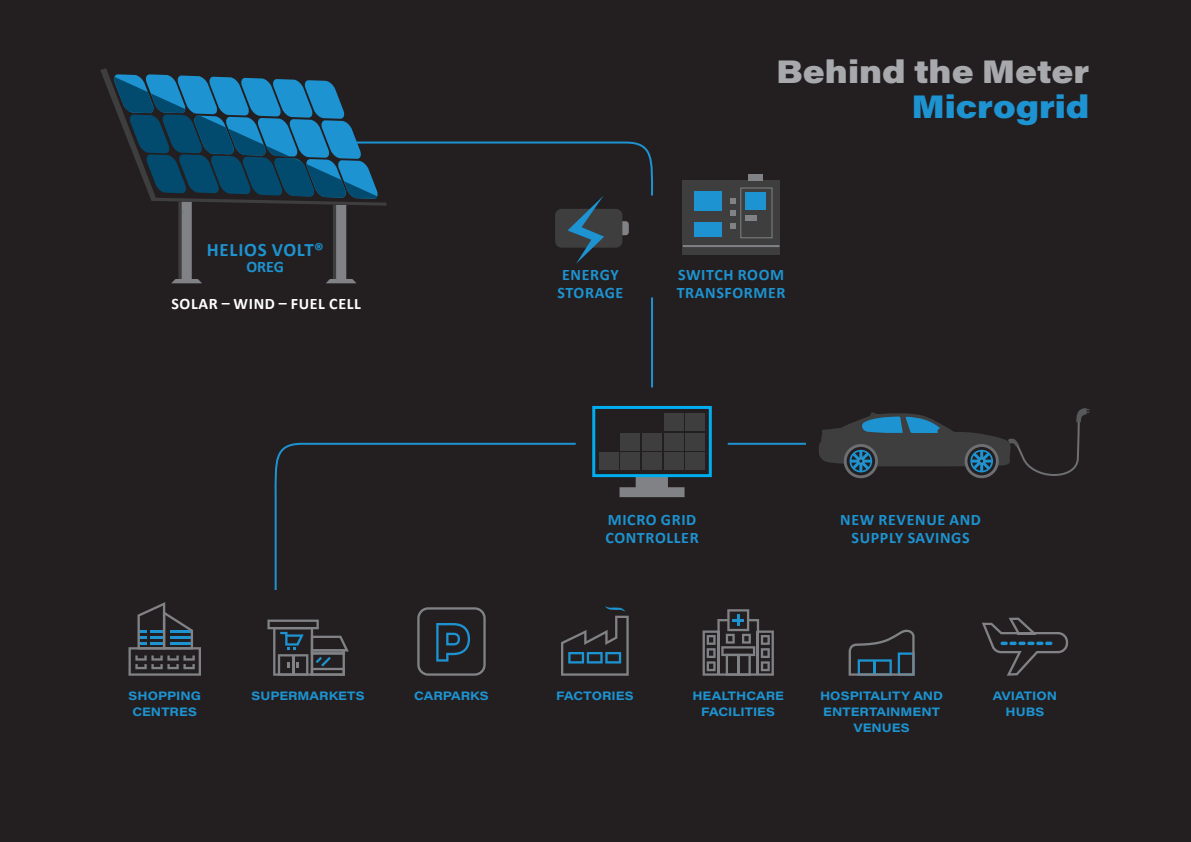
<style>
.page{position:relative;width:1191px;height:842px;background:#fff}
.page>*{position:absolute;margin:0;border:0;box-sizing:border-box;transform-origin:0 0}
.Body_Text{font:900 32px "Acumin Pro Wide";color:#a8a9ad}
.Body_Text-2{font:900 32px "Acumin Pro Wide";color:#1d93d1}
.Body_Text-3{font:700 19px "Calibri";letter-spacing:.04em;color:#1d93d1}
.Body_Text-4{font:700 16px/18px "Calibri";letter-spacing:.04em;color:#1d93d1}
.Body_Text-5{font:700 16px "Calibri";letter-spacing:.04em;color:#fff}
.Body_Text-6{font:700 12px/16px "Acumin Pro Wide";color:#1d93d1;text-align:center}
</style>
<div class="page">
<div style="left:0;top:0;width:1190px;height:842px;background:#231f20"></div>
<div style="left:682px;top:181px;width:98px;height:74px;background:#3e3e3f"></div>
<div style="left:740px;top:187px;width:32px;height:51px;border:1px solid #808285"></div>
<hr style="left:683px;top:245px;width:96px;height:2px;background:#808285">
<svg style="left:730px;top:223px;width:6px;height:6px"></svg>
<div style="left:745px;top:215px;width:12px;height:6px;background:#808285"></div>
<div style="left:745px;top:192px;width:21px;height:17px;background:#1d93d1"></div>
<div style="left:748px;top:174px;width:15px;height:7px;background:#808285"></div>
<svg style="left:730px;top:211px;width:6px;height:5px"></svg>
<svg style="left:730px;top:198px;width:6px;height:6px"></svg>
<div style="left:694px;top:222px;width:28px;height:15px;background:#1d93d1"></div>
<div style="left:694px;top:191px;width:28px;height:19px;background:#1d93d1"></div>
<svg style="left:619px;top:477px;width:65px;height:20px"></svg>
<div style="left:592px;top:406px;width:120px;height:71px;border:3px solid #00aeef"></div>
<svg style="left:274px;top:442px;width:302px;height:148px"></svg>
<hr style="left:728px;top:443px;width:78px;height:2px;background:#1d93d1">
<hr style="left:651px;top:297px;width:2px;height:90px;background:#1d93d1">
<svg style="left:819px;top:408px;width:270px;height:71px"></svg>
<svg style="left:100px;top:68px;width:554px;height:215px"></svg>
<div style="left:599px;top:453px;width:19px;height:17px;background:#3e3e3f"></div>
<div style="left:621px;top:453px;width:19px;height:17px;background:#3e3e3f"></div>
<div style="left:621px;top:433px;width:19px;height:17px;background:#3e3e3f"></div>
<div style="left:642px;top:453px;width:19px;height:17px;background:#3e3e3f"></div>
<div style="left:642px;top:433px;width:19px;height:17px;background:#3e3e3f"></div>
<div style="left:664px;top:453px;width:19px;height:17px;background:#3e3e3f"></div>
<div style="left:664px;top:433px;width:19px;height:17px;background:#3e3e3f"></div>
<div style="left:664px;top:413px;width:19px;height:17px;background:#3e3e3f"></div>
<div style="left:685px;top:453px;width:20px;height:17px;background:#3e3e3f"></div>
<div style="left:685px;top:433px;width:20px;height:17px;background:#3e3e3f"></div>
<div style="left:685px;top:413px;width:20px;height:17px;background:#3e3e3f"></div>
<svg style="left:417px;top:607px;width:69px;height:69px"></svg>
<svg style="left:982px;top:618px;width:86px;height:58px"></svg>
<svg style="left:128px;top:602px;width:73px;height:74px"></svg>
<svg style="left:702px;top:609px;width:72px;height:67px"></svg>
<svg style="left:267px;top:619px;width:82px;height:57px"></svg>
<svg style="left:561px;top:606px;width:67px;height:70px"></svg>
<svg style="left:848px;top:629px;width:66px;height:47px"></svg>
<p class="Body_Text-3" style="left:207px;top:236px;width:118px">HELIOS VOLT®</p>
<p class="Body_Text-4" style="left:246px;top:258px;width:39px">OREG</p>
<p class="Body_Text-5" style="left:171px;top:293px;width:191px">SOLAR – WIND – FUEL CELL</p>
<p class="Body_Text" style="left:776px;top:47px;width:315px">Behind the Meter</p>
<p class="Body_Text-2" style="left:911px;top:83px;width:179px">Microgrid</p>
<p class="Body_Text-4" style="left:557px;top:266px;width:67px">ENERGY<br>STORAGE</p>
<p class="Body_Text-4" style="left:676px;top:266px;width:110px">SWITCH ROOM<br>TRANSFORMER</p>
<p class="Body_Text-4" style="left:605px;top:510px;width:95px">MICRO GRID<br>CONTROLLER</p>
<p class="Body_Text-4" style="left:840px;top:510px;width:142px;text-align:center">NEW REVENUE AND<br>SUPPLY SAVINGS</p>
<p class="Body_Text-6" style="left:128px;top:687px;width:74px">SHOPPING<br>CENTRES</p>
<p class="Body_Text-6" style="left:251px;top:687px;width:115px">SUPERMARKETS</p>
<p class="Body_Text-6" style="left:414px;top:687px;width:76px">CARPARKS</p>
<p class="Body_Text-6" style="left:556px;top:687px;width:79px">FACTORIES</p>
<p class="Body_Text-6" style="left:692px;top:687px;width:93px">HEALTHCARE<br>FACILITIES</p>
<p class="Body_Text-6" style="left:820px;top:687px;width:125px">HOSPITALITY AND<br>ENTERTAINMENT<br>VENUES</p>
<p class="Body_Text-6" style="left:992px;top:687px;width:66px">AVIATION<br>HUBS</p>
</div>
